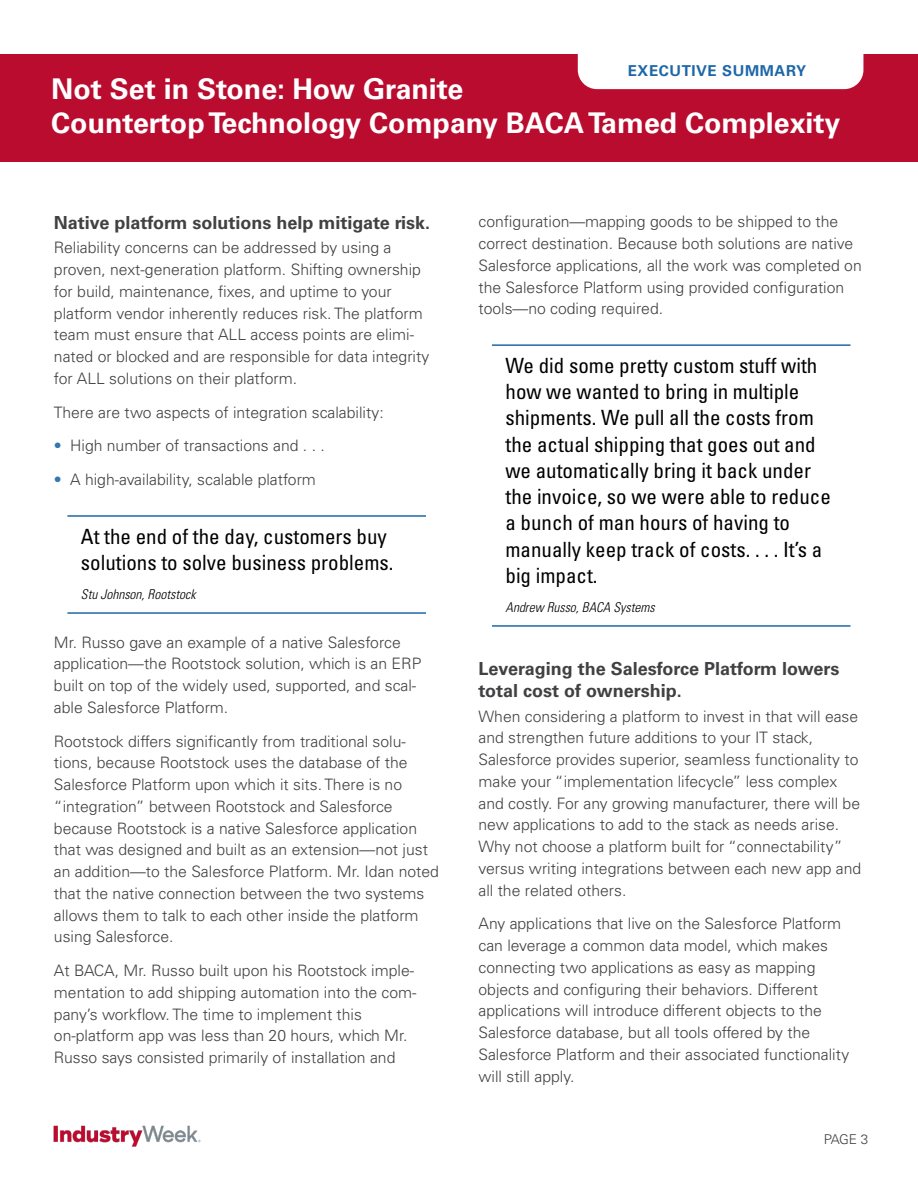
<style>
.page{position:relative;width:918px;height:1188px;background:#fff}
.page>*{position:absolute;margin:0;border:0;box-sizing:border-box;transform-origin:0 0}
.t1{font:700 28.5px/34.2px "Univers LT Std";color:#fff}
.t2{font:condensed 21px/26.2px "Univers LT Std";color:#000}
.t3{font:700 18px/21.8px "Univers LT Std";color:#414042}
.t4{font:300 15.75px/21.8px "Univers LT Std";color:#414042}
.t5{font:700 15px "Univers LT Std";letter-spacing:.04em;color:#1d67a8}
.t6{font:italic 300 condensed 13.5px "Univers LT Std";color:#000}
.t7{font:300 13.5px "Univers LT Std";color:#414042}
.s1{color:#3476b1}
</style>
<div class="page">
<div style="left:0;top:54px;width:918px;height:108px;background:#ba0c2f"></div>
<div style="left:578px;top:54px;width:285px;height:35px;background:#fff"></div>
<img style="left:53px;top:1125px;width:148px;height:22px">
<hr style="left:67px;top:515px;width:359px;height:2px;background:#1d67a8">
<hr style="left:67px;top:612px;width:359px;height:2px;background:#1d67a8">
<hr style="left:492px;top:344px;width:358px;height:2px;background:#1d67a8">
<hr style="left:492px;top:625px;width:358px;height:2px;background:#1d67a8">
<p class="t5" style="left:628px;top:62px;width:180px">EXECUTIVE SUMMARY</p>
<h1 class="t1" style="left:51px;top:72px;width:791px">Not Set in Stone: How Granite<br>Countertop Technology Company BACA Tamed Complexity</h1>
<p class="t3" style="left:54px;top:212px;width:378px">Native platform solutions help mitigate risk.</p>
<p class="t4" style="left:54px;top:237px;width:377px">Reliability concerns can be addressed by using a proven, next-generation platform. Shifting ownership for build, maintenance, fixes, and uptime to your platform vendor inherently reduces risk. The platform team must ensure that ALL access points are elimi&shy;nated or blocked and are responsible for data integrity for ALL solutions on their platform.</p>
<p class="t4" style="left:54px;top:401px;width:331px">There are two aspects of integration scalability:</p>
<p class="t4" style="left:54px;top:435px;width:272px"><span class="s1">•</span> High number of transactions and . . .</p>
<p class="t4" style="left:54px;top:469px;width:264px"><span class="s1">•</span> A high-availability, scalable platform</p>
<h2 class="t2" style="left:81px;top:523px;width:314px">At the end of the day, customers buy solutions to solve business problems.</h2>
<p class="t6" style="left:81px;top:586px;width:116px">Stu Johnson, Rootstock</p>
<p class="t4" style="left:54px;top:631px;width:369px">Mr. Russo gave an example of a native Salesforce application—the Rootstock solution, which is an ERP built on top of the widely used, supported, and scal&shy;able Salesforce Platform.</p>
<p class="t4" style="left:54px;top:730px;width:387px">Rootstock differs significantly from traditional solu&shy;tions, because Rootstock uses the database of the Salesforce Platform upon which it sits. There is no “integration” between Rootstock and Salesforce because Rootstock is a native Salesforce application that was designed and built as an extension—not just an addition—to the Salesforce Platform. Mr. Idan noted that the native connection between the two systems allows them to talk to each other inside the platform using Salesforce.</p>
<p class="t4" style="left:54px;top:960px;width:364px">At BACA, Mr. Russo built upon his Rootstock imple&shy;mentation to add shipping automation into the com&shy;pany’s workflow. The time to implement this on-platform app was less than 20 hours, which Mr.<br>Russo says consisted primarily of installation and</p>
<p class="t4" style="left:478px;top:211px;width:385px">configuration—mapping goods to be shipped to the correct destination. Because both solutions are native Salesforce applications, all the work was completed on the Salesforce Platform using provided configuration tools—no coding required.</p>
<p class="t2" style="left:506px;top:352px;width:327px">We did some pretty custom stuff with how we wanted to bring in multiple shipments. We pull all the costs from the actual shipping that goes out and we automatically bring it back under the invoice, so we were able to reduce a bunch of man hours of having to manually keep track of costs. . . . It’s a big impact.</p>
<p class="t6" style="left:506px;top:599px;width:151px">Andrew Russo, BACA Systems</p>
<p class="t3" style="left:478px;top:658px;width:362px">Leveraging the Salesforce Platform lowers total cost of ownership.</p>
<p class="t4" style="left:478px;top:705px;width:384px">When considering a platform to invest in that will ease and strengthen future additions to your IT stack, Salesforce provides superior, seamless functionality to make your “implementation lifecycle” less complex and costly. For any growing manufacturer, there will be new applications to add to the stack as needs arise.<br>Why not choose a platform built for “connectability” versus writing integrations between each new app and all the related others.</p>
<p class="t4" style="left:478px;top:913px;width:372px">Any applications that live on the Salesforce Platform can leverage a common data model, which makes connecting two applications as easy as mapping objects and configuring their behaviors. Different applications will introduce different objects to the Salesforce database, but all tools offered by the Salesforce Platform and their associated functionality will still apply.</p>
<p class="t7" style="left:824px;top:1132px;width:46px">PAGE 3</p>
</div>
